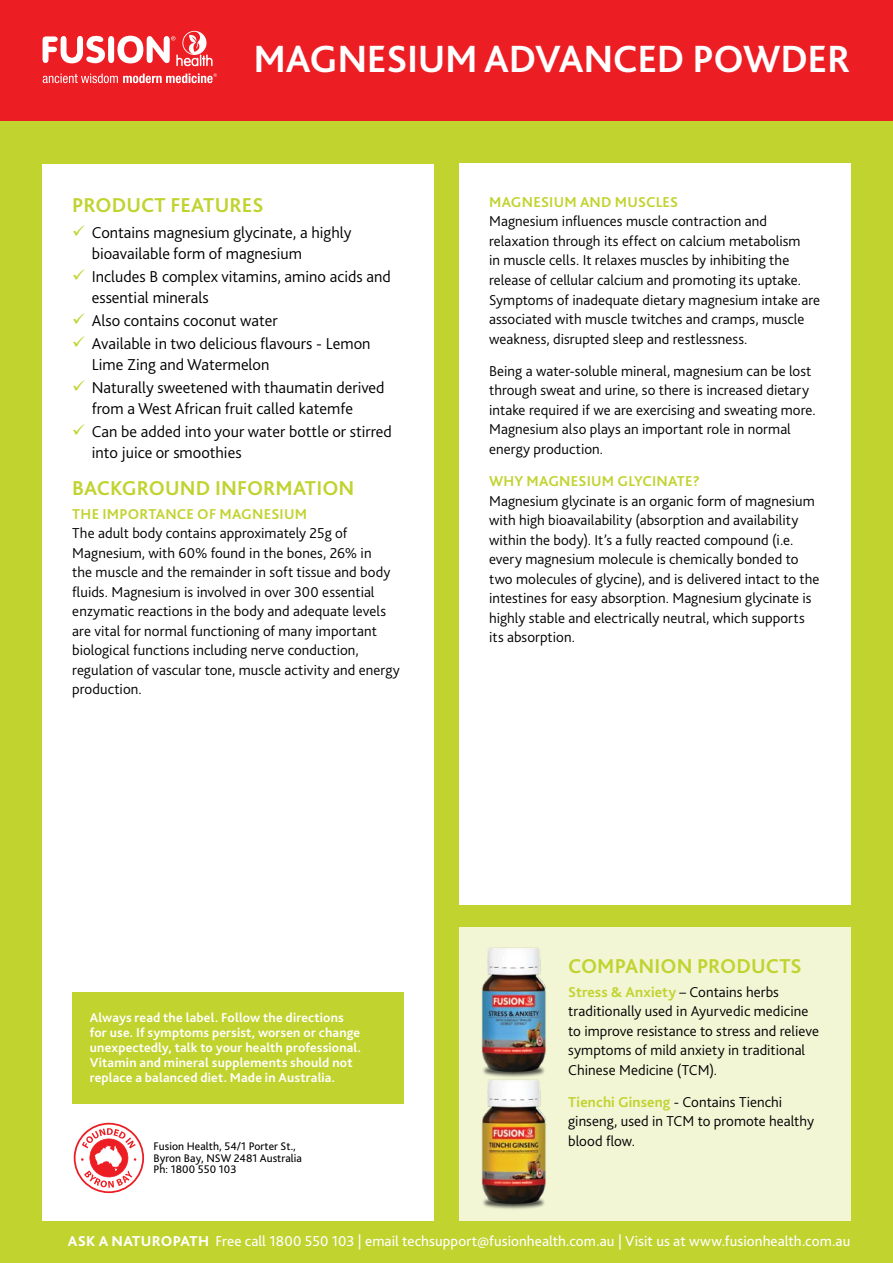
<style>
.page{position:relative;width:893px;height:1263px;background:#fff}
.page>*{position:absolute;margin:0;border:0;box-sizing:border-box;transform-origin:0 0}
.t1{font:700 39.75px "Bliss 2";letter-spacing:-.01em;color:#fff}
.t2{font:700 21px "Bliss 2";letter-spacing:.005em;color:#c1d32f}
.t3{font:300 16.5px/21px "Bliss 2";color:#000}
.t4{font:300 15px/19.5px "Bliss 2";letter-spacing:.005em;color:#000}
.t5{font:15px "Bliss 2";letter-spacing:.005em;color:#fff}
.t6{font:700 15px "Bliss 2";letter-spacing:.015em;color:#c1d32f}
.t7{font:700 13.5px/15px "Bliss 2";letter-spacing:.01em;color:#fff}
.t8{font:11.55px/11.6px "Bliss 2";letter-spacing:.005em;color:#000}
.s1{color:#c1d32f}
.s2{font-weight:700;color:#c1d32f}
.s3{font-weight:800}
</style>
<div class="page">
<div style="left:0;top:0;width:893px;height:121px;background:#ed1d24"></div>
<svg style="left:43px;top:73px;width:174px;height:10px"></svg>
<svg style="left:43px;top:31px;width:170px;height:35px"></svg>
<div style="left:0;top:121px;width:893px;height:1142px;background:#c1d32f"></div>
<div style="left:459px;top:164px;width:391px;height:741px;background:#fff"></div>
<div style="left:459px;top:927px;width:391px;height:293px;background:#f2f6d5"></div>
<div style="left:43px;top:164px;width:391px;height:1056px;background:#fff"></div>
<svg style="left:74px;top:1123px;width:70px;height:70px"></svg>
<div style="left:72px;top:992px;width:332px;height:112px;background:#c1d32f"></div>
<img style="left:482px;top:947px;width:64px;height:129px">
<img style="left:482px;top:1076px;width:64px;height:133px">
<h1 class="t1" style="left:254px;top:34px;width:598px">MAGNESIUM ADVANCED POWDER</h1>
<h2 class="t2" style="left:72px;top:192px;width:193px">PRODUCT FEATURES</h2>
<p class="t3" style="left:92px;top:221px;width:261px;text-indent:-20px"><span class="s1">✓</span> Contains magnesium glycinate, a highly bioavailable form of magnesium</p>
<p class="t3" style="left:92px;top:265px;width:300px;text-indent:-20px"><span class="s1">✓</span> Includes B complex vitamins, amino acids and essential minerals</p>
<p class="t3" style="left:72px;top:310px;width:207px"><span class="s1">✓</span> Also contains coconut water</p>
<p class="t3" style="left:92px;top:333px;width:280px;text-indent:-20px"><span class="s1">✓</span> Available in two delicious flavours - Lemon<br>Lime Zing and Watermelon</p>
<p class="t3" style="left:92px;top:377px;width:294px;text-indent:-20px"><span class="s1">✓</span> Naturally sweetened with thaumatin derived from a West African fruit called katemfe</p>
<p class="t3" style="left:92px;top:421px;width:302px;text-indent:-20px"><span class="s1">✓</span> Can be added into your water bottle or stirred into juice or smoothies</p>
<h2 class="t2" style="left:72px;top:475px;width:284px">BACKGROUND INFORMATION</h2>
<p class="t6" style="left:72px;top:504px;width:236px">THE IMPORTANCE OF MAGNESIUM</p>
<p class="t4" style="left:72px;top:523px;width:329px">The adult body contains approximately 25g of Magnesium, with 60% found in the bones, 26% in<br>the muscle and the remainder in soft tissue and body fluids. Magnesium is involved in over 300 essential enzymatic reactions in the body and adequate levels are vital for normal functioning of many important biological functions including nerve conduction, regulation of vascular tone, muscle activity and energy production.</p>
<p class="t6" style="left:489px;top:193px;width:191px">MAGNESIUM AND MUSCLES</p>
<p class="t4" style="left:489px;top:211px;width:333px">Magnesium influences muscle contraction and relaxation through its effect on calcium metabolism<br>in muscle cells. It relaxes muscles by inhibiting the release of cellular calcium and promoting its uptake.<br>Symptoms of inadequate dietary magnesium intake are associated with muscle twitches and cramps, muscle weakness, disrupted sleep and restlessness.</p>
<p class="t4" style="left:489px;top:361px;width:328px">Being a water-soluble mineral, magnesium can be lost through sweat and urine, so there is increased dietary intake required if we are exercising and sweating more.<br>Magnesium also plays an important role in normal energy production.</p>
<p class="t6" style="left:489px;top:472px;width:212px">WHY MAGNESIUM GLYCINATE?</p>
<p class="t4" style="left:489px;top:490px;width:332px">Magnesium glycinate is an organic form of magnesium with high bioavailability (absorption and availability within the body). It’s a fully reacted compound (i.e. every magnesium molecule is chemically bonded to two molecules of glycine), and is delivered intact to the intestines for easy absorption. Magnesium glycinate is highly stable and electrically neutral, which supports its absorption.</p>
<p class="t7" style="left:90px;top:1010px;width:273px">Always read the label. Follow the directions for use. If symptoms persist, worsen or change unexpectedly, talk to your health professional.<br>Vitamin and mineral supplements should not replace a balanced diet. Made in Australia.</p>
<p class="t8" style="left:153px;top:1140px;width:150px">Fusion Health, 54/1 Porter St.,<br>Byron Bay, NSW 2481 Australia<br>Ph: 1800 550 103</p>
<h2 class="t2" style="left:568px;top:953px;width:235px">COMPANION PRODUCTS</h2>
<p class="t4" style="left:568px;top:981px;width:252px"><span class="s2">Stress &amp; Anxiety</span> – Contains herbs traditionally used in Ayurvedic medicine to improve resistance to stress and relieve symptoms of mild anxiety in traditional Chinese Medicine (TCM).</p>
<p class="t4" style="left:568px;top:1092px;width:247px"><span class="s2">Tienchi Ginseng</span> - Contains Tienchi ginseng, used in TCM to promote healthy blood flow.</p>
<p class="t5" style="left:68px;top:1232px;width:784px"><span class="s3">ASK A NATUROPATH</span> Free call 1800 550 103 | email techsupport@fusionhealth.com.au | Visit us at www.fusionhealth.com.au</p>
</div>
